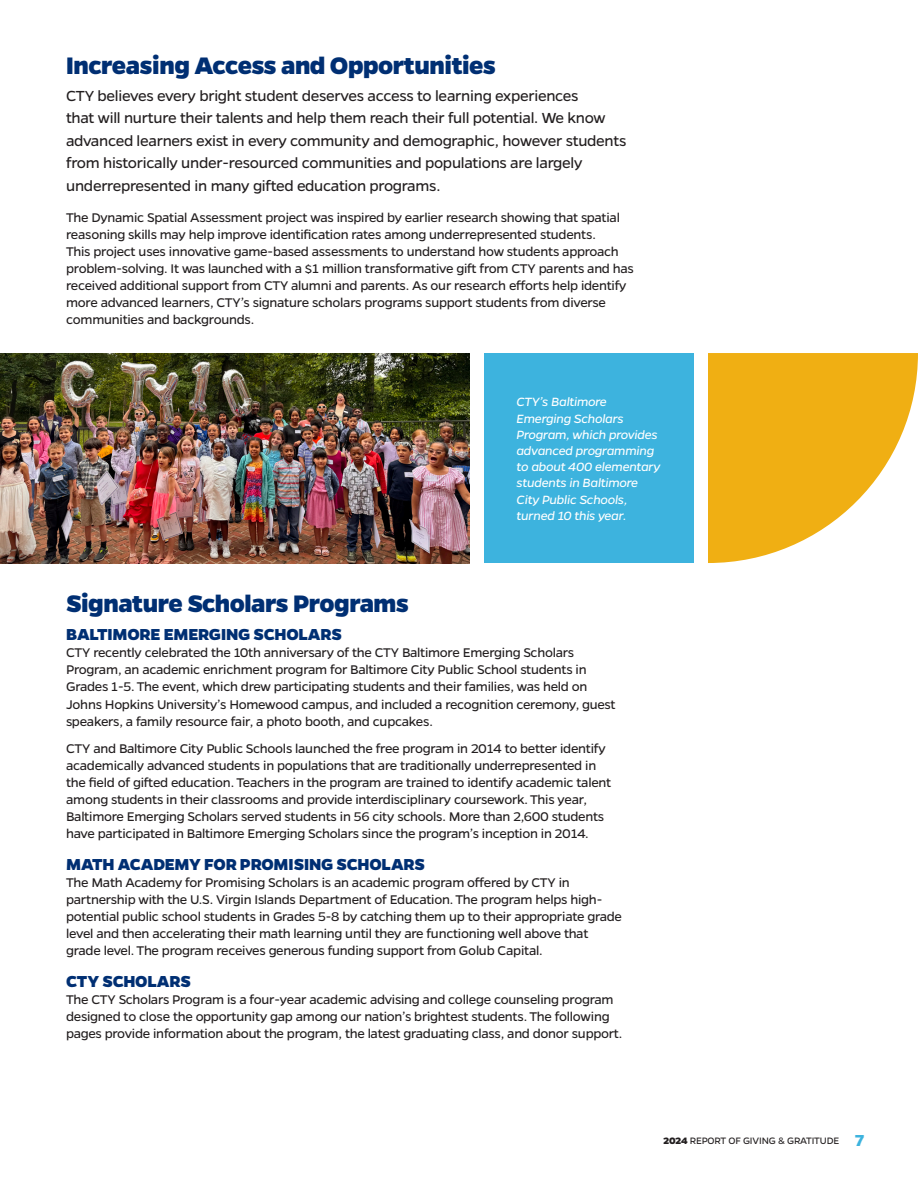
<style>
.page{position:relative;width:918px;height:1188px;background:#fff}
.page>*{position:absolute;margin:0;border:0;box-sizing:border-box;transform-origin:0 0}
.t1{font:800 27px "Gentona";letter-spacing:-.02em;color:#002f73}
.t2{font:800 18px "Gentona";letter-spacing:-.015em;color:#002f73}
.t3{font:16.5px/22.5px "Gentona";letter-spacing:-.02em;color:#231f20}
.t4{font:14.25px/17.1px "Gentona";letter-spacing:-.02em;color:#231f20}
.t5{font:italic 13.5px/16.2px "Gentona";letter-spacing:-.02em;color:#fff}
.t6{font:10.5px "Gentona";letter-spacing:-.015em;color:#231f20}
.s1{font-weight:800}
.s2{font-weight:700;font-size:18px;color:#3db3de}
</style>
<div class="page">
<img style="left:0;top:353px;width:469px;height:210px">
<div style="left:484px;top:353px;width:210px;height:210px;background:#3db3de"></div>
<svg style="left:708px;top:353px;width:210px;height:210px;fill:#f0af13"></svg>
<p class="t1" style="left:66px;top:50px;width:431px">Increasing Access and Opportunities</p>
<p class="t3" style="left:66px;top:84px;width:562px">CTY believes every bright student deserves access to learning experiences<br>that will nurture their talents and help them reach their full potential. We know advanced learners exist in every community and demographic, however students from historically under-resourced communities and populations are largely underrepresented in many gifted education programs.</p>
<p class="t4" style="left:66px;top:208px;width:569px">The Dynamic Spatial Assessment project was inspired by earlier research showing that spatial reasoning skills may help improve identification rates among underrepresented students.<br>This project uses innovative game-based assessments to understand how students approach problem-solving. It was launched with a $1 million transformative gift from CTY parents and has received additional support from CTY alumni and parents. As our research efforts help identify more advanced learners, CTY’s signature scholars programs support students from diverse communities and backgrounds.</p>
<p class="t5" style="left:517px;top:394px;width:145px">CTY’s Baltimore<br>Emerging Scholars<br>Program, which provides advanced programming to about 400 elementary students in Baltimore<br>City Public Schools, turned 10 this year.</p>
<p class="t1" style="left:66px;top:588px;width:344px">Signature Scholars Programs</p>
<p class="t2" style="left:66px;top:624px;width:277px">BALTIMORE EMERGING SCHOLARS</p>
<p class="t4" style="left:66px;top:644px;width:551px">CTY recently celebrated the 10th anniversary of the CTY Baltimore Emerging Scholars Program, an academic enrichment program for Baltimore City Public School students in Grades 1-5. The event, which drew participating students and their families, was held on Johns Hopkins University’s Homewood campus, and included a recognition ceremony, guest speakers, a family resource fair, a photo booth, and cupcakes.</p>
<p class="t4" style="left:66px;top:740px;width:547px">CTY and Baltimore City Public Schools launched the free program in 2014 to better identify academically advanced students in populations that are traditionally underrepresented in the field of gifted education. Teachers in the program are trained to identify academic talent among students in their classrooms and provide interdisciplinary coursework. This year, Baltimore Emerging Scholars served students in 56 city schools. More than 2,600 students have participated in Baltimore Emerging Scholars since the program’s inception in 2014.</p>
<p class="t2" style="left:66px;top:854px;width:360px">MATH ACADEMY FOR PROMISING SCHOLARS</p>
<p class="t4" style="left:66px;top:874px;width:557px">The Math Academy for Promising Scholars is an academic program offered by CTY in partnership with the U.S. Virgin Islands Department of Education. The program helps high&shy;potential public school students in Grades 5-8 by catching them up to their appropriate grade level and then accelerating their math learning until they are functioning well above that grade level. The program receives generous funding support from Golub Capital.</p>
<p class="t2" style="left:66px;top:971px;width:126px">CTY SCHOLARS</p>
<p class="t4" style="left:66px;top:991px;width:558px">The CTY Scholars Program is a four-year academic advising and college counseling program designed to close the opportunity gap among our nation’s brightest students. The following pages provide information about the program, the latest graduating class, and donor support.</p>
<p class="t6" style="left:663px;top:1135px;width:202px"><span class="s1">2024</span> REPORT OF GIVING &amp; GRATITUDE <span class="s2">7</span></p>
</div>
